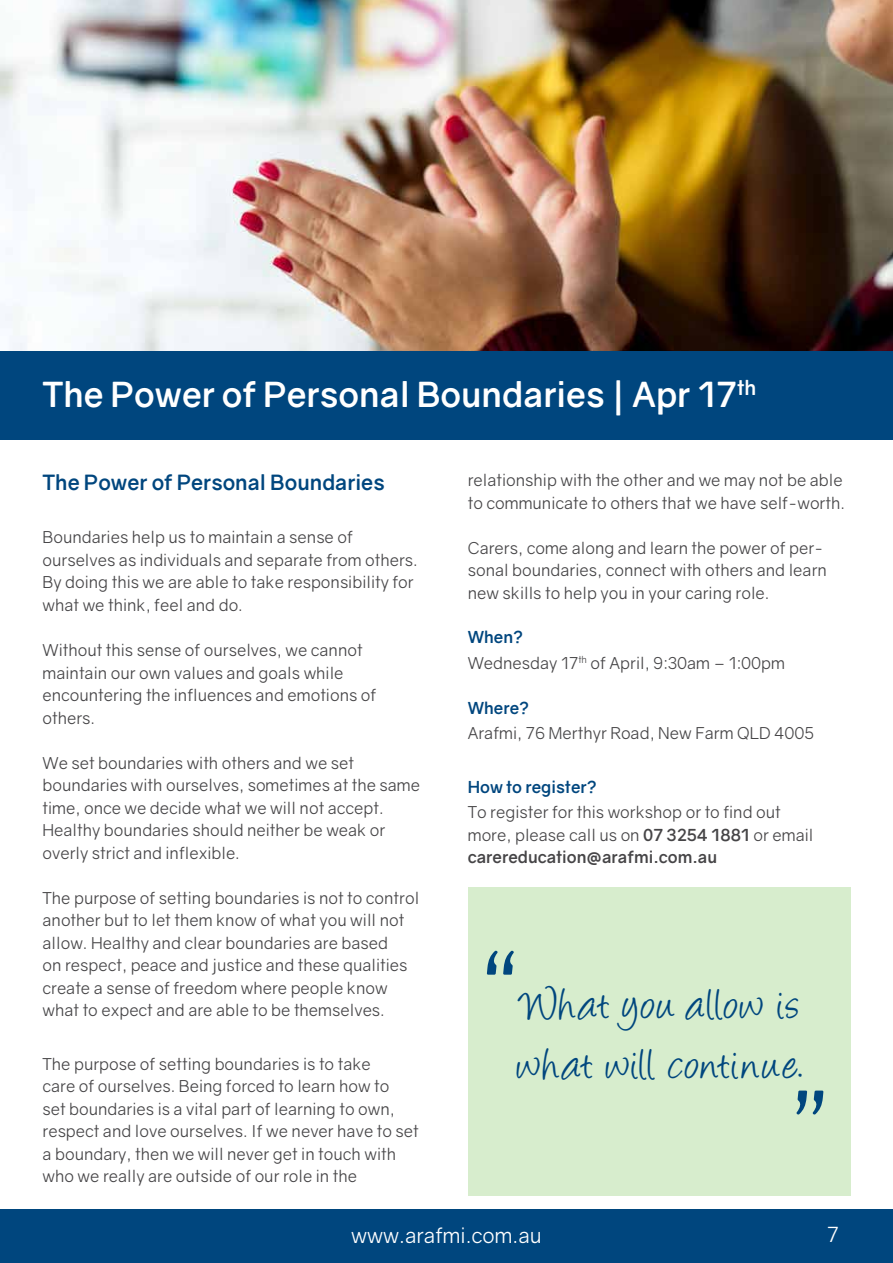
<style>
.page{position:relative;width:893px;height:1263px;background:#fff}
.page>*{position:absolute;margin:0;border:0;box-sizing:border-box;transform-origin:0 0}
.t1{font:italic 90px "Gravity";color:#00467e}
.t2{font:49.5px/59.4px "Angelina";letter-spacing:.03em;color:#00467e}
.t3{font:700 34.5px "Gravity";color:#fff}
.t4{font:700 21px "Gravity";color:#00467e}
.t5{font:21px "Gravity";color:#fff}
.t6{font:16.5px/22.5px "Gravity";color:#464547}
.t7{font:700 16.5px "Gravity";color:#00467e}
.s1{font-weight:700;color:#00467e}
.s2{font-weight:700}
</style>
<div class="page">
<div style="left:0;top:1209px;width:893px;height:54px;background:#00467e"></div>
<div style="left:0;top:351px;width:893px;height:89px;background:#00467e"></div>
<div style="left:468px;top:887px;width:382px;height:309px;background:#d7edcd"></div>
<img style="left:0;top:0;width:893px;height:351px">
<h3 class="t3" style="left:43px;top:372px;width:715px">The Power of Personal Boundaries | Apr 17<sup>th</sup></h3>
<p class="t4" style="left:43px;top:469px;width:344px">The Power of Personal Boundaries</p>
<p class="t6" style="left:43px;top:526px;width:377px">Boundaries help us to maintain a sense of ourselves as individuals and separate from others.<br>By doing this we are able to take responsibility for what we think, feel and do.</p>
<p class="t6" style="left:43px;top:639px;width:335px">Without this sense of ourselves, we cannot maintain our own values and goals while encountering the influences and emotions of others.</p>
<p class="t6" style="left:43px;top:751px;width:379px">We set boundaries with others and we set boundaries with ourselves, sometimes at the same time, once we decide what we will not accept.<br>Healthy boundaries should neither be weak or overly strict and inflexible.</p>
<p class="t6" style="left:43px;top:886px;width:378px">The purpose of setting boundaries is not to control another but to let them know of what you will not allow. Healthy and clear boundaries are based<br>on respect, peace and justice and these qualities create a sense of freedom where people know what to expect and are able to be themselves.</p>
<p class="t6" style="left:43px;top:1052px;width:378px">The purpose of setting boundaries is to take<br>care of ourselves. Being forced to learn how to<br>set boundaries is a vital part of learning to own, respect and love ourselves. If we never have to set a boundary, then we will never get in touch with who we really are outside of our role in the</p>
<p class="t6" style="left:468px;top:469px;width:379px">relationship with the other and we may not be able to communicate to others that we have self-worth.</p>
<p class="t6" style="left:468px;top:537px;width:361px">Carers, come along and learn the power of per&shy;sonal boundaries, connect with others and learn new skills to help you in your caring role.</p>
<p class="t6" style="left:468px;top:624px;width:319px;line-height:25.5px"><span class="s1">When?<br></span>Wednesday 17<sup>th</sup> of April, 9:30am – 1:00pm</p>
<p class="t7" style="left:468px;top:697px;width:63px">Where?</p>
<p class="t6" style="left:468px;top:722px;width:348px">Arafmi, 76 Merthyr Road, New Farm QLD 4005</p>
<p class="t7" style="left:468px;top:776px;width:130px">How to register?</p>
<p class="t6" style="left:468px;top:801px;width:347px">To register for this workshop or to find out more, please call us on <span class="s2">07 3254 1881</span> or email <span class="s2">carereducation@arafmi.com.au</span></p>
<h1 class="t1" style="left:477px;top:929px;width:41px">“</h1>
<h2 class="t2" style="left:517px;top:980px;width:287px">What you allow is what will continue.</h2>
<h1 class="t1" style="left:833px;top:1136px;width:41px;rotate:-180deg">“</h1>
<p class="t5" style="left:351px;top:1222px;width:192px">www.arafmi.com.au</p>
<p class="t5" style="left:827px;top:1222px;width:13px">7</p>
</div>
